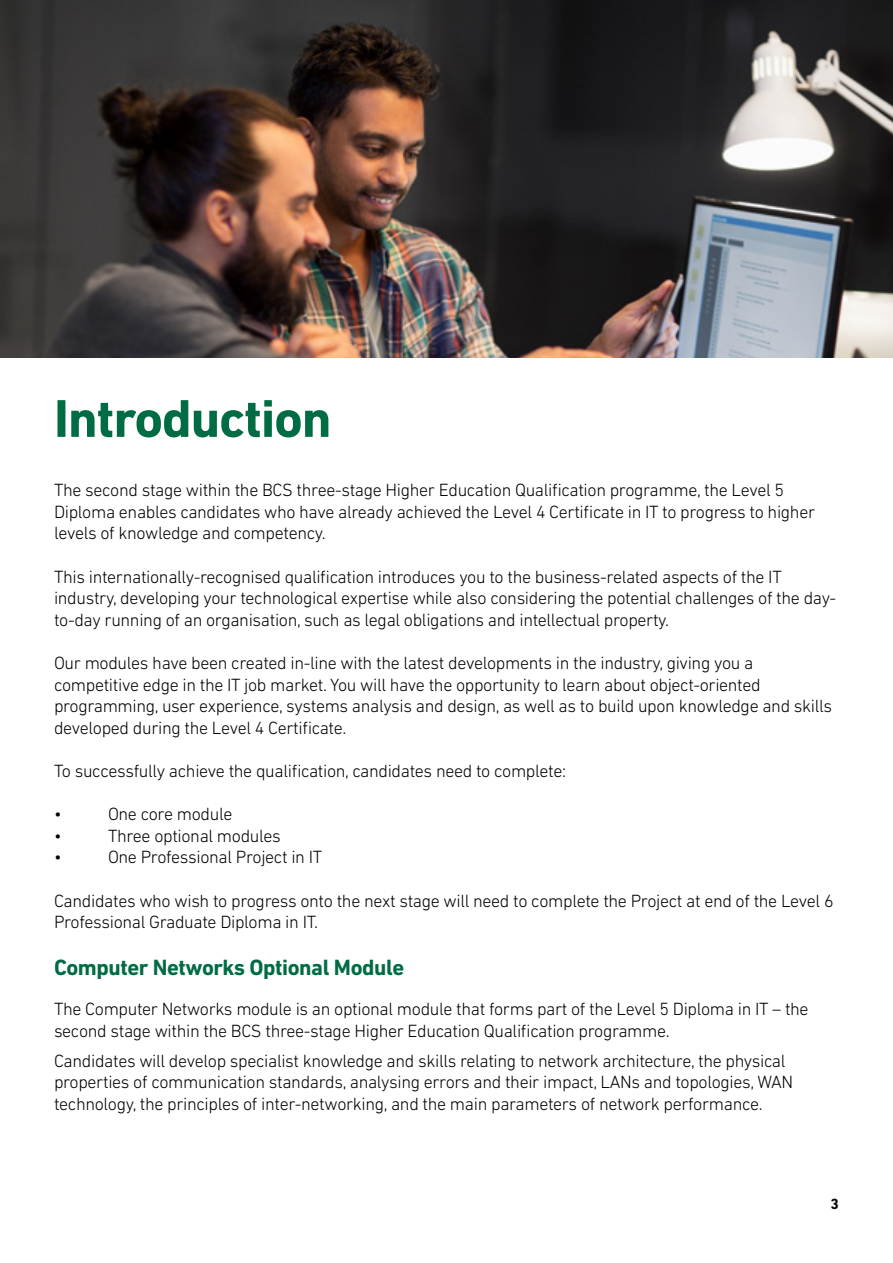
<style>
.page{position:relative;width:893px;height:1263px;background:#fff}
.page>*{position:absolute;margin:0;border:0;box-sizing:border-box;transform-origin:0 0}
.t1{font:700 54px "DIN Next LT Pro";letter-spacing:-.02em;color:#006c43}
.t2{font:700 22.5px "DIN Next LT Pro";letter-spacing:-.02em;color:#006c43}
.t3{font:300 18px/21.6px "DIN Next LT Pro";letter-spacing:-.02em;color:#000}
.t4{font:700 15px "DIN Next LT Pro";color:#000}
</style>
<div class="page">
<img style="left:0;top:0;width:893px;height:357px">
<h1 class="t1" style="left:54px;top:387px;width:279px">Introduction</h1>
<p class="t3" style="left:54px;top:479px;width:763px">The second stage within the BCS three-stage Higher Education Qualification programme, the Level 5<br>Diploma enables candidates who have already achieved the Level 4 Certificate in IT to progress to higher levels of knowledge and competency.</p>
<p class="t3" style="left:54px;top:565px;width:784px">This internationally-recognised qualification introduces you to the business-related aspects of the IT industry, developing your technological expertise while also considering the potential challenges of the day&shy;to-day running of an organisation, such as legal obligations and intellectual property.</p>
<p class="t3" style="left:54px;top:652px;width:780px">Our modules have been created in-line with the latest developments in the industry, giving you a competitive edge in the IT job market. You will have the opportunity to learn about object-oriented programming, user experience, systems analysis and design, as well as to build upon knowledge and skills developed during the Level 4 Certificate.</p>
<p class="t3" style="left:54px;top:760px;width:514px">To successfully achieve the qualification, candidates need to complete:</p>
<p class="t3" style="left:54px;top:803px;width:9px">•</p>
<p class="t3" style="left:108px;top:803px;width:126px">One core module</p>
<p class="t3" style="left:54px;top:825px;width:9px">•</p>
<p class="t3" style="left:108px;top:825px;width:174px">Three optional modules</p>
<p class="t3" style="left:54px;top:846px;width:9px">•</p>
<p class="t3" style="left:108px;top:846px;width:216px">One Professional Project in IT</p>
<p class="t3" style="left:54px;top:889px;width:781px">Candidates who wish to progress onto the next stage will need to complete the Project at end of the Level 6<br>Professional Graduate Diploma in IT.</p>
<p class="t2" style="left:54px;top:954px;width:352px">Computer Networks Optional Module</p>
<p class="t3" style="left:54px;top:998px;width:756px">The Computer Networks module is an optional module that forms part of the Level 5 Diploma in IT – the second stage within the BCS three-stage Higher Education Qualification programme.</p>
<p class="t3" style="left:54px;top:1049px;width:741px">Candidates will develop specialist knowledge and skills relating to network architecture, the physical properties of communication standards, analysing errors and their impact, LANs and topologies, WAN technology, the principles of inter-networking, and the main parameters of network performance.</p>
<p class="t4" style="left:831px;top:1195px;width:10px">3</p>
</div>
